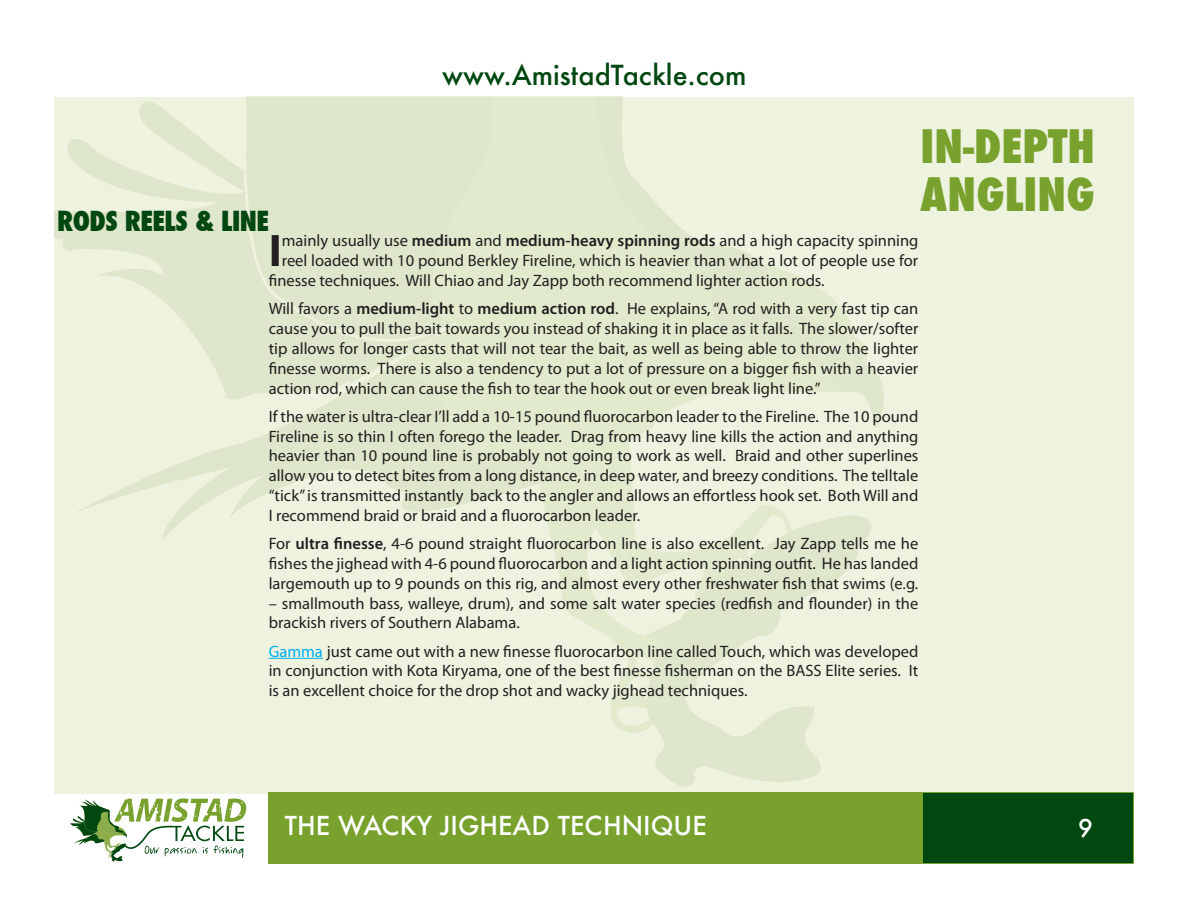
<style>
.page{position:relative;width:1188px;height:918px;background:#fff}
.page>*{position:absolute;margin:0;border:0;box-sizing:border-box;transform-origin:0 0}
.t1{font:700 45.9px "Myriad Pro";color:#231f20}
.t2{font:800 condensed 45px/48px "Futura";color:#78a22d}
.t3{font:500 27px "Futura";color:#004710}
.t4{font:800 condensed 27px "Futura";letter-spacing:-.02em;color:#004710}
.t5{font:500 25.5px "Futura";color:#fff}
.t6{font:500 24px "Futura";color:#fff}
.t7{font:16.5px/19.8px "Myriad Pro";color:#231f20;text-align:justify}
.s1{font-weight:600}
.s2{color:#00aeef}
</style>
<div class="page">
<div style="left:54px;top:97px;width:1079px;height:696px;background:#eef3e0"></div>
<svg style="left:551px;top:540px;width:91px;height:193px"></svg>
<svg style="left:618px;top:693px;width:24px;height:34px"></svg>
<svg style="left:54px;top:96px;width:830px;height:444px;fill:#e2eace"></svg>
<svg style="left:642px;top:515px;width:254px;height:278px"></svg>
<svg style="left:638px;top:619px;width:42px;height:67px"></svg>
<div style="left:816px;top:334px;width:42px;height:42px;background:#dee6cb"></div>
<hr style="left:269px;top:658px;width:54px;height:1px;background:#00aeef">
<div style="left:269px;top:793px;width:865px;height:71px;background:#78a22d"></div>
<svg style="left:70px;top:798px;width:177px;height:64px"></svg>
<div style="left:924px;top:793px;width:209px;height:70px;background:#004710"></div>
<p class="t4" style="left:57px;top:202px;width:213px">RODS REELS &amp; LINE</p>
<h3 class="t3" style="left:442px;top:56px;width:306px">www.AmistadTackle.com</h3>
<h2 class="t2" style="left:920px;top:122px;width:176px">IN-DEPTH<br>ANGLING</h2>
<p class="t1" style="left:269px;top:221px;width:15px">I</p>
<p class="t7" style="left:282px;top:231px;width:638px">mainly usually use <span class="s1">medium</span> and <span class="s1">medium-heavy spinning rods</span> and a high capacity spinning</p>
<p class="t7" style="left:282px;top:251px;width:638px">reel loaded with 10 pound Berkley Fireline, which is heavier than what a lot of people use for</p>
<p class="t7" style="left:269px;top:270px;width:558px">finesse techniques. Will Chiao and Jay Zapp both recommend lighter action rods.</p>
<p class="t7" style="left:269px;top:299px;width:651px">Will favors a <span class="s1">medium-light</span> to <span class="s1">medium action rod</span>. He explains, “A rod with a very fast tip can cause you to pull the bait towards you instead of shaking it in place as it falls. The slower/softer tip allows for longer casts that will not tear the bait, as well as being able to throw the lighter finesse worms. There is also a tendency to put a lot of pressure on a bigger fish with a heavier action rod, which can cause the fish to tear the hook out or even break light line.”</p>
<p class="t7" style="left:269px;top:406px;width:651px">If the water is ultra-clear I’ll add a 10-15 pound fluorocarbon leader to the Fireline. The 10 pound Fireline is so thin I often forego the leader. Drag from heavy line kills the action and anything heavier than 10 pound line is probably not going to work as well. Braid and other superlines allow you to detect bites from a long distance, in deep water, and breezy conditions. The telltale “tick” is transmitted instantly back to the angler and allows an effortless hook set. Both Will and I recommend braid or braid and a fluorocarbon leader.</p>
<p class="t7" style="left:269px;top:533px;width:651px">For <span class="s1">ultra finesse</span>, 4-6 pound straight fluorocarbon line is also excellent. Jay Zapp tells me he fishes the jighead with 4-6 pound fluorocarbon and a light action spinning outfit. He has landed largemouth up to 9 pounds on this rig, and almost every other freshwater fish that swims (e.g.</p>
<p class="t7" style="left:269px;top:593px;width:651px">– smallmouth bass, walleye, drum), and some salt water species (redfish and flounder) in the brackish rivers of Southern Alabama.</p>
<p class="t7" style="left:269px;top:641px;width:651px"><span class="s2">Gamma</span> just came out with a new finesse fluorocarbon line called Touch, which was developed in conjunction with Kota Kiryama, one of the best finesse fisherman on the BASS Elite series. It is an excellent choice for the drop shot and wacky jighead techniques.</p>
<h3 class="t5" style="left:285px;top:808px;width:423px">THE WACKY JIGHEAD TECHNIQUE</h3>
<h3 class="t6" style="left:1078px;top:811px;width:16px">9</h3>
</div>
